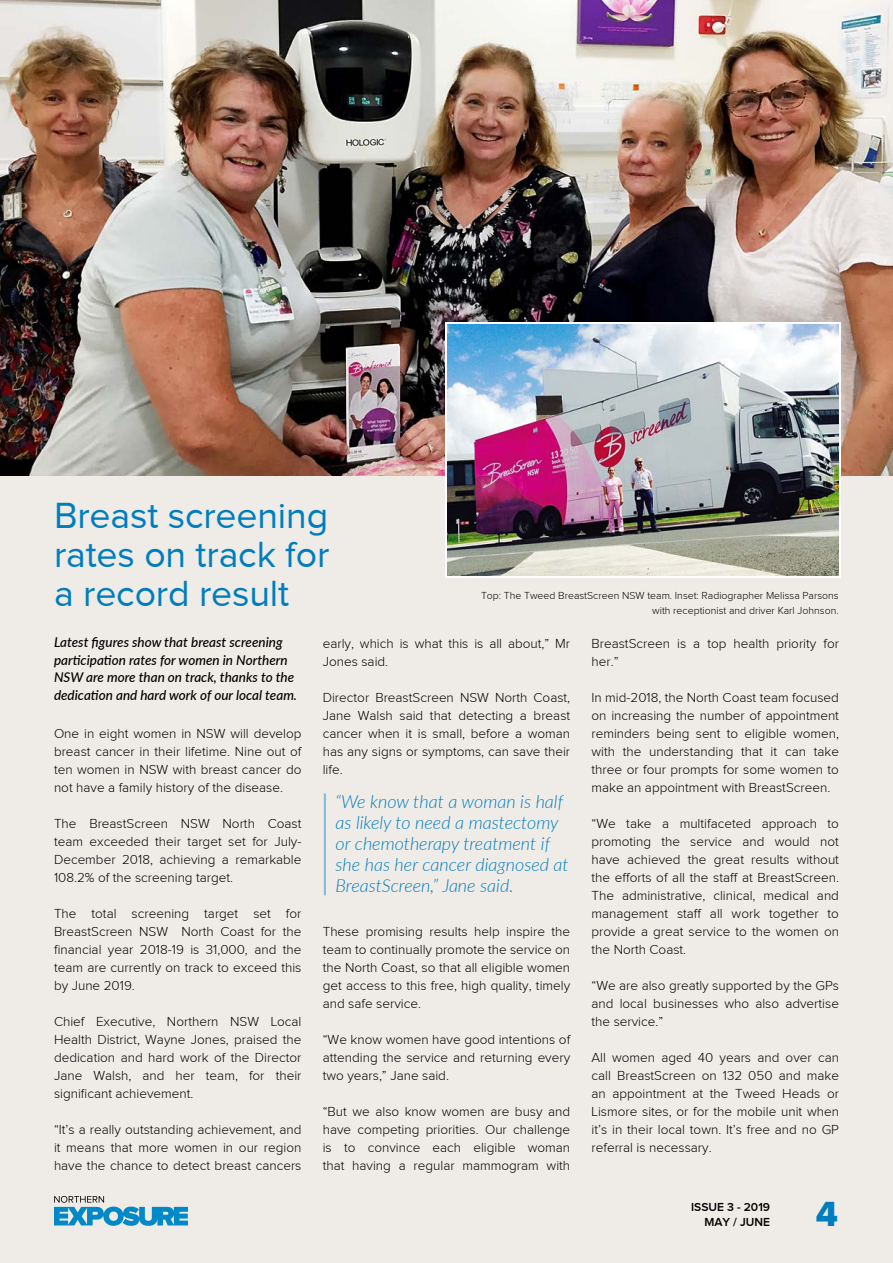
<style>
.page{position:relative;width:893px;height:1263px;background:#fff}
.page>*{position:absolute;margin:0;border:0;box-sizing:border-box;transform-origin:0 0}
.t1{font:37.5px/39px "Proxima Nova";letter-spacing:-.005em;color:#007dbd;text-align:justify}
.t2{font:36px "Proxima Nova Extrabld";color:#007dbd}
.t3{font:italic 300 18px/21px "Lato";color:#007dbd}
.t4{font:300 13.5px/18px "Proxima Nova";color:#000;text-align:justify}
.t5{font:italic 500 13.5px/18px "Lato";color:#000}
.t6{font:600 12px/14.4px "Proxima Nova";color:#000;text-align:right}
.t7{font:300 10.5px/15px "Proxima Nova";color:#000;text-align:right}
</style>
<div class="page">
<div style="left:0;top:476px;width:893px;height:787px;background:#efece8"></div>
<img style="left:0;top:0;width:893px;height:476px">
<svg style="left:445px;top:322px;width:396px;height:256px"></svg>
<hr style="left:324px;top:793px;width:2px;height:102px;background:#85bddd">
<svg style="left:54px;top:1196px;width:134px;height:30px"></svg>
<img style="left:447px;top:325px;width:391px;height:250px">
<h1 class="t1" style="left:54px;top:496px;width:277px">Breast screening rates on track for a record result</h1>
<p class="t7" style="left:481px;top:588px;width:359px">Top: The Tweed BreastScreen NSW team. Inset: Radiographer Melissa Parsons with receptionist and driver Karl Johnson.</p>
<p class="t5" style="left:54px;top:632px;width:245px">Latest figures show that breast screening participation rates for women in Northern NSW are more than on track, thanks to the dedication and hard work of our local team.</p>
<p class="t4" style="left:54px;top:724px;width:249px">One in eight women in NSW will develop breast cancer in their lifetime. Nine out of ten women in NSW with breast cancer do not have a family history of the disease.</p>
<p class="t4" style="left:54px;top:814px;width:249px">The BreastScreen NSW North Coast team exceeded their target set for July-December 2018, achieving a remarkable 108.2% of the screening target.</p>
<p class="t4" style="left:54px;top:904px;width:249px">The total screening target set for BreastScreen NSW North Coast for the financial year 2018-19 is 31,000, and the team are currently on track to exceed this by June 2019.</p>
<p class="t4" style="left:54px;top:1012px;width:249px">Chief Executive, Northern NSW Local Health District, Wayne Jones, praised the dedication and hard work of the Director Jane Walsh, and her team, for their significant achievement.</p>
<p class="t4" style="left:54px;top:1120px;width:249px">“It’s a really outstanding achievement, and it means that more women in our region have the chance to detect breast cancers</p>
<p class="t4" style="left:323px;top:634px;width:249px">early, which is what this is all about,” Mr<br>Jones said.</p>
<p class="t4" style="left:323px;top:688px;width:249px">Director BreastScreen NSW North Coast, Jane Walsh said that detecting a breast cancer when it is small, before a woman has any signs or symptoms, can save their life.</p>
<h3 class="t3" style="left:335px;top:790px;width:235px">“We know that a woman is half as likely to need a mastectomy or chemotherapy treatment if she has her cancer diagnosed at<br>BreastScreen,” Jane said.</h3>
<p class="t4" style="left:323px;top:922px;width:249px">These promising results help inspire the team to continually promote the service on the North Coast, so that all eligible women get access to this free, high quality, timely and safe service.</p>
<p class="t4" style="left:323px;top:1030px;width:249px">“We know women have good intentions of attending the service and returning every two years,” Jane said.</p>
<p class="t4" style="left:323px;top:1102px;width:249px">“But we also know women are busy and have competing priorities. Our challenge is to convince each eligible woman that having a regular mammogram with</p>
<p class="t4" style="left:591px;top:634px;width:249px">BreastScreen is a top health priority for her.”</p>
<p class="t4" style="left:591px;top:688px;width:249px">In mid-2018, the North Coast team focused on increasing the number of appointment reminders being sent to eligible women, with the understanding that it can take three or four prompts for some women to make an appointment with BreastScreen.</p>
<p class="t4" style="left:591px;top:814px;width:249px">“We take a multifaceted approach to promoting the service and would not have achieved the great results without the efforts of all the staff at BreastScreen.<br>The administrative, clinical, medical and management staff all work together to provide a great service to the women on the North Coast.</p>
<p class="t4" style="left:591px;top:976px;width:249px">“We are also greatly supported by the GPs and local businesses who also advertise the service.”</p>
<p class="t4" style="left:591px;top:1048px;width:249px">All women aged 40 years and over can call BreastScreen on 132 050 and make an appointment at the Tweed Heads or Lismore sites, or for the mobile unit when it’s in their local town. It’s free and no GP referral is necessary.</p>
<p class="t6" style="left:691px;top:1200px;width:81px">ISSUE 3 - 2019<br>MAY / JUNE</p>
<h2 class="t2" style="left:816px;top:1193px;width:24px">4</h2>
</div>
